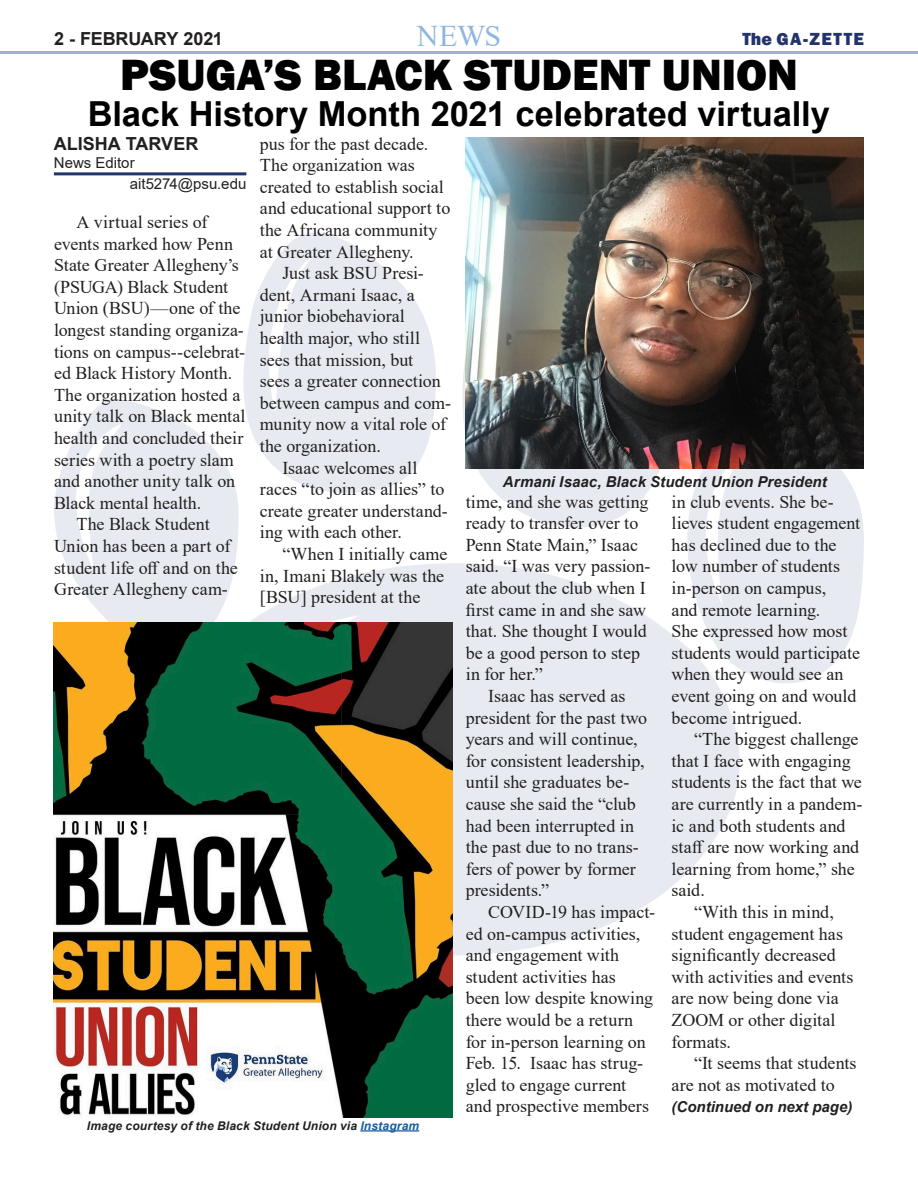
<style>
.page{position:relative;width:918px;height:1188px;background:#fff}
.page>*{position:absolute;margin:0;border:0;box-sizing:border-box;transform-origin:0 0}
.t1{font:800 45px "Franklin Gothic";color:#000}
.t2{font:700 34.5px "Arial";letter-spacing:-.005em;color:#000}
.t3{font:30px "Times New Roman";color:#90b6df}
.Paragraph_Style_1{font:18px/21.6px "Times New Roman";color:#231f20}
.t4{font:700 18px "Arial";letter-spacing:-.005em;color:#231f20}
.t5{font:800 18px "Franklin Gothic";letter-spacing:.07em;color:#22346b}
.t6{font:italic 700 15px "Arial";letter-spacing:.005em;color:#231f20}
.t7{font:15px "Arial";color:#231f20}
.t8{font:italic 700 12px "Arial";letter-spacing:.015em;color:#231f20}
.s1{color:#175d9e}
</style>
<div class="page">
<svg style="left:239px;top:563px;width:501px;height:392px;fill:#e7eaf0"></svg>
<svg style="left:670px;top:469px;width:194px;height:227px;fill:#e7eaf0"></svg>
<svg style="left:462px;top:252px;width:220px;height:310px"></svg>
<svg style="left:243px;top:233px;width:193px;height:260px;fill:#e7eaf0"></svg>
<svg style="left:54px;top:399px;width:185px;height:224px;fill:#e7eaf0"></svg>
<hr style="left:0;top:51px;width:918px;height:3px;background:#90b6df">
<hr style="left:54px;top:172px;width:192px;height:3px;background:#21356b">
<img style="left:466px;top:137px;width:398px;height:332px">
<img style="left:54px;top:623px;width:398px;height:495px">
<hr style="left:360px;top:1130px;width:59px;height:2px;background:#175d9e">
<p class="t3" style="left:417px;top:15px;width:86px">NEWS</p>
<p class="t4" style="left:54px;top:26px;width:170px">2 - FEBRUARY 2021</p>
<p class="t5" style="left:742px;top:27px;width:123px">The GA-ZETTE</p>
<p class="t1" style="left:120px;top:46px;width:679px">PSUGA’S BLACK STUDENT UNION</p>
<p class="t2" style="left:88px;top:89px;width:744px">Black History Month 2021 celebrated virtually</p>
<p class="t4" style="left:54px;top:131px;width:146px">ALISHA TARVER</p>
<p class="t7" style="left:54px;top:153px;width:82px">News Editor</p>
<p class="t7" style="left:130px;top:174px;width:118px">ait5274@psu.edu</p>
<p class="Paragraph_Style_1" style="left:54px;top:211px;width:193px;text-indent:22px">A virtual series of events marked how Penn<br>State Greater Allegheny’s (PSUGA) Black Student<br>Union (BSU)—one of the longest standing organiza&shy;tions on campus--celebrat&shy;ed Black History Month.<br>The organization hosted a unity talk on Black mental health and concluded their series with a poetry slam and another unity talk on<br>Black mental health.</p>
<p class="Paragraph_Style_1" style="left:54px;top:513px;width:185px;text-align:center">The Black Student<br>Union has been a part of student life off and on the<br>Greater Allegheny cam-</p>
<p class="Paragraph_Style_1" style="left:260px;top:132px;width:192px">pus for the past decade.<br>The organization was created to establish social and educational support to the Africana community at Greater Allegheny.</p>
<p class="Paragraph_Style_1" style="left:260px;top:262px;width:166px;text-indent:22px">Just ask BSU Presi&shy;dent, Armani Isaac, a</p>
<p class="Paragraph_Style_1" style="left:260px;top:305px;width:193px">junior biobehavioral health major, who still sees that mission, but<br>sees a greater connection between campus and com&shy;munity now a vital role of the organization.</p>
<p class="Paragraph_Style_1" style="left:260px;top:456px;width:189px;text-indent:22px">Isaac welcomes all races “to join as allies” to create greater understand&shy;ing with each other.</p>
<p class="Paragraph_Style_1" style="left:260px;top:543px;width:189px;text-indent:22px">“When I initially came in, Imani Blakely was the [BSU] president at the</p>
<p class="t8" style="left:87px;top:1117px;width:334px">Image courtesy of the Black Student Union via <span class="s1">Instagram</span></p>
<p class="t6" style="left:503px;top:471px;width:325px">Armani Isaac, Black Student Union President</p>
<p class="Paragraph_Style_1" style="left:466px;top:490px;width:186px">time, and she was getting ready to transfer over to<br>Penn State Main,” Isaac said. “I was very passion&shy;ate about the club when I first came in and she saw that. She thought I would be a good person to step in for her.”</p>
<p class="Paragraph_Style_1" style="left:466px;top:685px;width:183px;text-indent:22px">Isaac has served as president for the past two years and will continue, for consistent leadership, until she graduates be&shy;cause she said the “club had been interrupted in the past due to no trans&shy;fers of power by former presidents.”</p>
<p class="Paragraph_Style_1" style="left:466px;top:901px;width:191px;text-indent:22px">COVID-19 has impact&shy;ed on-campus activities, and engagement with student activities has<br>been low despite knowing there would be a return for in-person learning on<br>Feb. 15. Isaac has strug&shy;gled to engage current and prospective members</p>
<p class="Paragraph_Style_1" style="left:672px;top:490px;width:190px">in club events. She be&shy;lieves student engagement has declined due to the low number of students in-person on campus,<br>and remote learning.<br>She expressed how most students would participate when they would see an event going on and would become intrigued.</p>
<p class="Paragraph_Style_1" style="left:672px;top:728px;width:192px;text-indent:22px">“The biggest challenge that I face with engaging students is the fact that we are currently in a pandem&shy;ic and both students and staff are now working and learning from home,” she said.</p>
<p class="Paragraph_Style_1" style="left:672px;top:901px;width:183px;text-indent:22px">“With this in mind, student engagement has significantly decreased with activities and events are now being done via<br>ZOOM or other digital formats.</p>
<p class="Paragraph_Style_1" style="left:672px;top:1052px;width:187px;text-indent:22px">“It seems that students are not as motivated to</p>
<p class="t6" style="left:672px;top:1097px;width:182px">(Continued on next page)</p>
</div>
